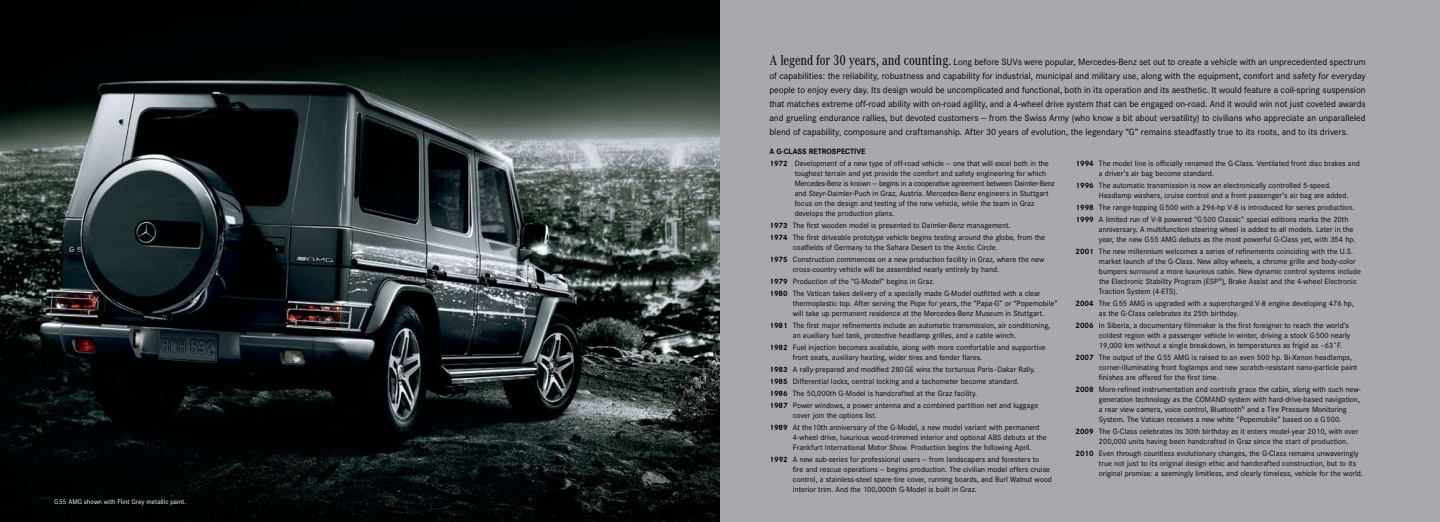
<style>
.page{position:relative;width:1440px;height:522px;background:#fff}
.page>*{position:absolute;margin:0;border:0;box-sizing:border-box;transform-origin:0 0}
.t1{font:9.5px/14px "Corporate S";color:#000;text-align:justify}
.t2{font:8px/10px "Corporate S";color:#000}
.t3{font:7px "Corporate S";color:#fff}
.s1{font-family:"Corporate A Con T";font-size:15px}
.s2{font-weight:700}
</style>
<div class="page">
<img style="left:0;top:0;width:720px;height:522px">
<div style="left:720px;top:0;width:720px;height:522px;background:#a7a9ac"></div>
<p class="t3" style="left:54px;top:498px;width:134px">G 55 AMG shown with Flint Grey metallic paint.</p>
<p class="t1" style="left:769px;top:55px;width:598px"><span class="s1">A legend for 30 years, and counting.</span> Long before SUVs were popular, Mercedes-Benz set out to create a vehicle with an unprecedented spectrum of capabilities: the reliability, robustness and capability for industrial, municipal and military use, along with the equipment, comfort and safety for everyday people to enjoy every day. Its design would be uncomplicated and functional, both in its operation and its aesthetic. It would feature a coil-spring suspension that matches extreme off-road ability with on-road agility, and a 4‑wheel drive system that can be engaged on-road. And it would win not just coveted awards and grueling endurance rallies, but devoted customers — from the Swiss Army (who know a bit about versatility) to civilians who appreciate an unparalleled blend of capability, composure and craftsmanship. After 30 years of evolution, the legendary “G” remains steadfastly true to its roots, and to its drivers.</p>
<p class="t2" style="left:770px;top:145px;width:281px;line-height:12px"><span class="s2">A G‑CLASS RETROSPECTIVE<br>1972</span> Development of a new type of off-road vehicle — one that will excel both in the</p>
<p class="t2" style="left:795px;top:168px;width:262px">toughest terrain and yet provide the comfort and safety engineering for which Mercedes-Benz is known — begins in a cooperative agreement between Daimler-Benz and Steyr-Daimler-Puch in Graz, Austria. Mercedes-Benz engineers in Stuttgart focus on the design and testing of the new vehicle, while the team in Graz develops the production plans.</p>
<p class="t2" style="left:770px;top:219px;width:277px;line-height:12px"><span class="s2">1973</span> The first wooden model is presented to Daimler-Benz management.<br><span class="s2">1974</span> The first driveable prototype vehicle begins testing around the globe, from the</p>
<p class="t2" style="left:770px;top:241px;width:276px;line-height:12px;text-indent:23px">coalfields of Germany to the Sahara Desert to the Arctic Circle.<br><span class="s2">1975</span> Construction commences on a new production facility in Graz, where the new</p>
<p class="t2" style="left:770px;top:263px;width:273px;line-height:12px;text-indent:23px">cross-country vehicle will be assembled nearly entirely by hand.<br><span class="s2">1979</span> Production of the “G-Model” begins in Graz.<br><span class="s2">1980</span> The Vatican takes delivery of a specially made G‑Model outfitted with a clear</p>
<p class="t2" style="left:793px;top:298px;width:266px">thermoplastic top. After serving the Pope for years, the “Papa‑G” or “Popemobile” will take up permanent residence at the Mercedes-Benz Museum in Stuttgart.</p>
<p class="t2" style="left:793px;top:320px;width:259px;text-indent:-23px"><span class="s2">1981</span> The first major refinements include an automatic transmission, air conditioning, an auxiliary fuel tank, protective headlamp grilles, and a cable winch.</p>
<p class="t2" style="left:793px;top:342px;width:254px;text-indent:-23px"><span class="s2">1982</span> Fuel injection becomes available, along with more comfortable and supportive front seats, auxiliary heating, wider tires and fender flares.</p>
<p class="t2" style="left:770px;top:363px;width:270px;line-height:12px"><span class="s2">1983</span> A rally-prepared and modified 280 GE wins the torturous Paris–Dakar Rally.<br><span class="s2">1985</span> Differential locks, central locking and a tachometer become standard.<br><span class="s2">1986</span> The 50,000th G‑Model is handcrafted at the Graz facility.<br><span class="s2">1987</span> Power windows, a power antenna and a combined partition net and luggage</p>
<p class="t2" style="left:770px;top:409px;width:272px;line-height:12px;text-indent:23px">cover join the options list.<br><span class="s2">1989</span> At the10th anniversary of the G‑Model, a new model variant with permanent</p>
<p class="t2" style="left:793px;top:432px;width:255px">4‑wheel drive, luxurious wood-trimmed interior and optional ABS debuts at the<br>Frankfurt International Motor Show. Production begins the following April.</p>
<p class="t2" style="left:793px;top:454px;width:260px;text-indent:-23px"><span class="s2">1992</span> A new sub-series for professional users — from landscapers and foresters to<br>fire and rescue operations — begins production. The civilian model offers cruise control, a stainless-steel spare-tire cover, running boards, and Burl Walnut wood interior trim. And the 100,000th G‑Model is built in Graz.</p>
<p class="t2" style="left:1099px;top:158px;width:262px;text-indent:-23px"><span class="s2">1994</span> The model line is officially renamed the G-Class. Ventilated front disc brakes and a driver’s air bag become standard.</p>
<p class="t2" style="left:1099px;top:180px;width:251px;text-indent:-23px"><span class="s2">1996</span> The automatic transmission is now an electronically controlled 5-speed.<br>Headlamp washers, cruise control and a front passenger’s air bag are added.</p>
<p class="t2" style="left:1076px;top:201px;width:280px;line-height:12px"><span class="s2">1998</span> The range-topping G 500 with a 296‑hp V‑8 is introduced for series production.<br><span class="s2">1999</span> A limited run of V‑8 powered “G 500 Classic” special editions marks the 20th</p>
<p class="t2" style="left:1099px;top:224px;width:258px">anniversary. A multifunction steering wheel is added to all models. Later in the year, the new G 55 AMG debuts as the most powerful G‑Class yet, with 354 hp.</p>
<p class="t2" style="left:1099px;top:246px;width:264px;text-indent:-23px"><span class="s2">2001</span> The new millennium welcomes a series of refinements coinciding with the U.S. market launch of the G‑Class. New alloy wheels, a chrome grille and body-color bumpers surround a more luxurious cabin. New dynamic control systems include the Electronic Stability Program (ESP<sup>®</sup>), Brake Assist and the 4‑wheel Electronic Traction System (4‑ETS).</p>
<p class="t2" style="left:1099px;top:298px;width:257px;text-indent:-23px"><span class="s2">2004</span> The G 55 AMG is upgraded with a supercharged V‑8 engine developing 476 hp, as the G-Class celebrates its 25th birthday.</p>
<p class="t2" style="left:1099px;top:320px;width:253px;text-indent:-23px"><span class="s2">2006</span> In Siberia, a documentary filmmaker is the first foreigner to reach the world’s coldest region with a passenger vehicle in winter, driving a stock G 500 nearly<br>19,000 km without a single breakdown, in temperatures as frigid as –63˚F.</p>
<p class="t2" style="left:1099px;top:352px;width:260px;text-indent:-23px"><span class="s2">2007</span> The output of the G 55 AMG is raised to an even 500 hp. Bi‑Xenon headlamps, corner-illuminating front foglamps and new scratch-resistant nano-particle paint finishes are offered for the first time.</p>
<p class="t2" style="left:1099px;top:384px;width:264px;text-indent:-23px"><span class="s2">2008</span> More-refined instrumentation and controls grace the cabin, along with such new&shy;generation technology as the COMAND system with hard-drive-based navigation, a rear view camera, voice control, Bluetooth<sup>®</sup> and a Tire Pressure Monitoring System. The Vatican receives a new white “Popemobile” based on a G 500.</p>
<p class="t2" style="left:1099px;top:426px;width:261px;text-indent:-23px"><span class="s2">2009</span> The G-Class celebrates its 30th birthday as it enters model-year 2010, with over<br>200,000 units having been handcrafted in Graz since the start of production.</p>
<p class="t2" style="left:1099px;top:448px;width:266px;text-indent:-23px"><span class="s2">2010</span> Even through countless evolutionary changes, the G‑Class remains unwaveringly true not just to its original design ethic and handcrafted construction, but to its original promise: a seemingly limitless, and clearly timeless, vehicle for the world.</p>
</div>
